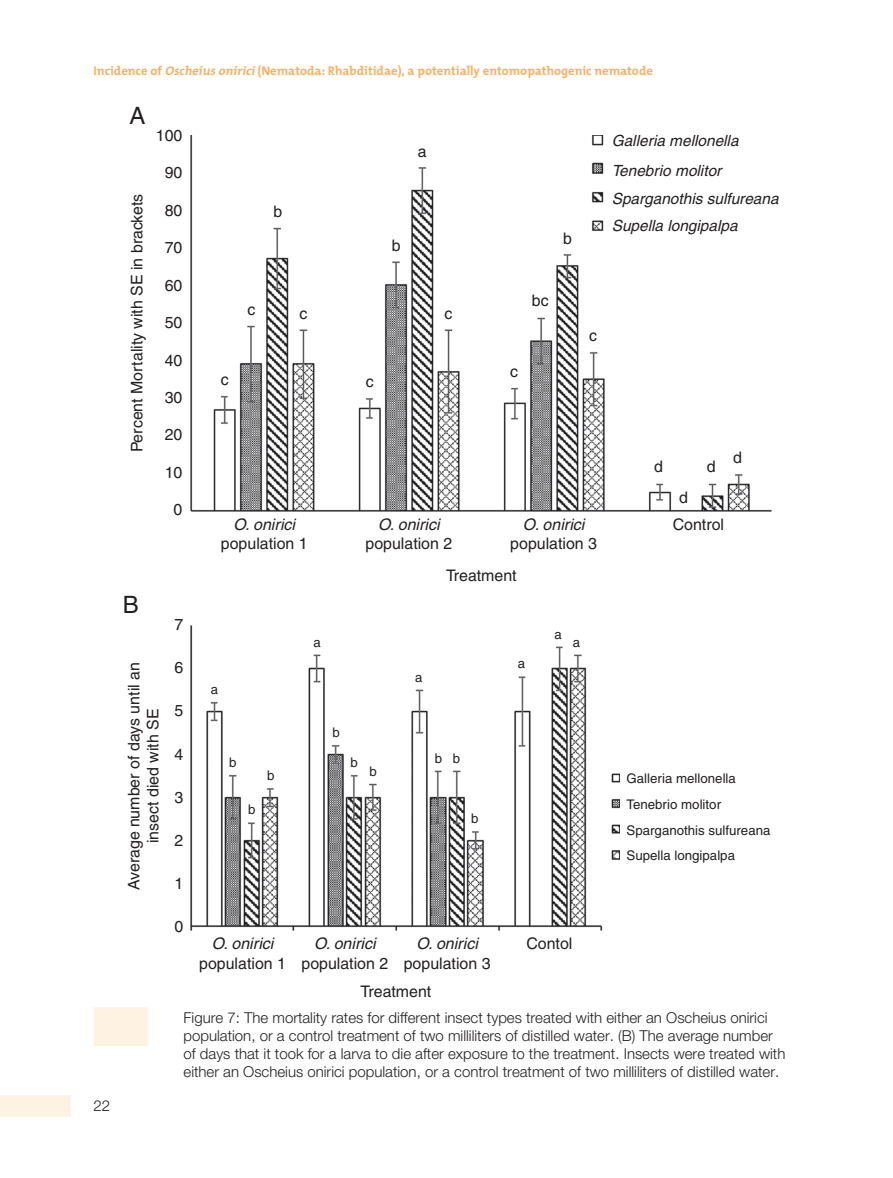
<style>
.page{position:relative;width:893px;height:1178px;background:#fff}
.page>*{position:absolute;margin:0;border:0;box-sizing:border-box;transform-origin:0 0}
.t1{font:23.85px "Helvetica";color:#231f20}
.t2{font:15.9px/19px "Helvetica";color:#231f20;text-align:center}
.t3{font:italic 15.45px/30.3px "Helvetica";color:#231f20}
.pFigureCaption2{font:300 15px/18px "Helvetica Neue LT Pro";color:#231f20}
.t4{font:13.35px/25.7px "Helvetica";color:#231f20}
.t5{font:700 12.75px "The Mix Plain";color:#fab05f}
.s1{font-style:italic}
</style>
<div class="page">
<div style="left:0;top:1095px;width:70px;height:21px;background:#fef2e3"></div>
<div style="left:94px;top:1007px;width:54px;height:39px;background:#fef2e3"></div>
<img style="left:190px;top:626px;width:430px;height:304px">
<img style="left:190px;top:135px;width:581px;height:376px">
<p class="t5" style="left:94px;top:60px;width:561px">Incidence of <span class="s1">Oscheiusonirici</span>(Nematoda: Rhabditidae), a potentially entomopathogenic nematode</p>
<p class="t1" style="left:129px;top:102px;width:17px">A</p>
<p class="t2" style="left:127px;top:452px;width:260px;rotate:-90deg">Percent Mortality with SE in brackets</p>
<p class="t2" style="left:156px;top:126px;width:28px">100</p>
<p class="t2" style="left:165px;top:163px;width:19px">90</p>
<p class="t2" style="left:165px;top:201px;width:19px">80</p>
<p class="t2" style="left:165px;top:238px;width:19px">70</p>
<p class="t2" style="left:165px;top:276px;width:19px">60</p>
<p class="t2" style="left:165px;top:313px;width:19px">50</p>
<p class="t2" style="left:165px;top:350px;width:19px">40</p>
<p class="t2" style="left:165px;top:388px;width:19px">30</p>
<p class="t2" style="left:165px;top:425px;width:19px">20</p>
<p class="t2" style="left:165px;top:463px;width:19px">10</p>
<p class="t2" style="left:174px;top:500px;width:10px">0</p>
<p class="t1" style="left:123px;top:591px;width:17px">B</p>
<p class="t2" style="left:124px;top:890px;width:229px;rotate:-90deg">Average number of days until an insect died with SE</p>
<p class="t2" style="left:175px;top:615px;width:10px">7</p>
<p class="t2" style="left:175px;top:658px;width:10px">6</p>
<p class="t2" style="left:175px;top:701px;width:10px">5</p>
<p class="t2" style="left:175px;top:744px;width:10px">4</p>
<p class="t2" style="left:175px;top:787px;width:10px">3</p>
<p class="t2" style="left:175px;top:830px;width:10px">2</p>
<p class="t2" style="left:175px;top:874px;width:10px">1</p>
<p class="t2" style="left:175px;top:917px;width:10px">0</p>
<p class="t2" style="left:273px;top:202px;width:10px">b</p>
<p class="t2" style="left:247px;top:300px;width:9px">c</p>
<p class="t2" style="left:300px;top:304px;width:9px">c</p>
<p class="t2" style="left:221px;top:370px;width:9px">c</p>
<p class="t2" style="left:418px;top:141px;width:10px">a</p>
<p class="t2" style="left:392px;top:236px;width:10px">b</p>
<p class="t2" style="left:366px;top:371px;width:9px">c</p>
<p class="t2" style="left:445px;top:304px;width:9px">c</p>
<p class="t2" style="left:563px;top:228px;width:10px">b</p>
<p class="t3" style="left:612px;top:125px;width:128px">Galleria mellonella<br>Tenebrio molitor</p>
<p class="t3" style="left:612px;top:185px;width:168px;line-height:27.2px">Sparganothis sulfureana<br>Supella longipalpa</p>
<p class="t2" style="left:532px;top:291px;width:18px">bc</p>
<p class="t2" style="left:510px;top:361px;width:9px">c</p>
<p class="t2" style="left:589px;top:326px;width:9px">c</p>
<p class="t2" style="left:221px;top:515px;width:88px"><span class="s1">O. onirici </span>population 1</p>
<p class="t2" style="left:654px;top:456px;width:10px">d</p>
<p class="t2" style="left:707px;top:457px;width:10px">d</p>
<p class="t2" style="left:679px;top:488px;width:10px">d</p>
<p class="t2" style="left:365px;top:515px;width:88px"><span class="s1">O. onirici </span>population 2</p>
<p class="t2" style="left:510px;top:515px;width:88px"><span class="s1">O. onirici </span>population 3</p>
<p class="t2" style="left:673px;top:515px;width:53px">Control</p>
<p class="t2" style="left:446px;top:565px;width:72px">Treatment</p>
<p class="t2" style="left:733px;top:447px;width:10px">d</p>
<p class="t4" style="left:211px;top:676px;width:9px">a</p>
<p class="t4" style="left:229px;top:749px;width:9px">b</p>
<p class="t4" style="left:248px;top:796px;width:9px">b</p>
<p class="t4" style="left:267px;top:762px;width:9px">b</p>
<p class="t4" style="left:314px;top:630px;width:9px">a</p>
<p class="t4" style="left:332px;top:720px;width:9px">b</p>
<p class="t4" style="left:351px;top:750px;width:9px">b</p>
<p class="t4" style="left:369px;top:758px;width:9px">b</p>
<p class="t4" style="left:415px;top:664px;width:9px">a</p>
<p class="t4" style="left:435px;top:745px;width:27px">b b</p>
<p class="t4" style="left:471px;top:805px;width:9px">b</p>
<p class="t4" style="left:518px;top:651px;width:9px">a</p>
<p class="t4" style="left:555px;top:621px;width:9px">a</p>
<p class="t4" style="left:573px;top:629px;width:9px">a</p>
<p class="t4" style="left:627px;top:766px;width:145px">Galleria mellonella<br>Tenebrio molitor<br>Sparganothis sulfureana<br>Supella longipalpa</p>
<p class="t2" style="left:199px;top:934px;width:88px"><span class="s1">O. onirici </span>population 1</p>
<p class="t2" style="left:301px;top:934px;width:88px"><span class="s1">O. onirici </span>population 2</p>
<p class="t2" style="left:404px;top:934px;width:88px"><span class="s1">O. onirici </span>population 3</p>
<p class="t2" style="left:526px;top:934px;width:48px">Contol</p>
<p class="t2" style="left:361px;top:982px;width:72px">Treatment</p>
<p class="pFigureCaption2" style="left:94px;top:1096px;width:18px">22</p>
<p class="pFigureCaption2" style="left:184px;top:1009px;width:603px">Figure 7: The mortality rates for different insect types treated with either an Oscheius onirici population, or a control treatment of two milliliters of distilled water. (B) The average number of days that it took for a larva to die after exposure to the treatment. Insects were treated with either an Oscheius onirici population, or a control treatment of two milliliters of distilled water.</p>
</div>
